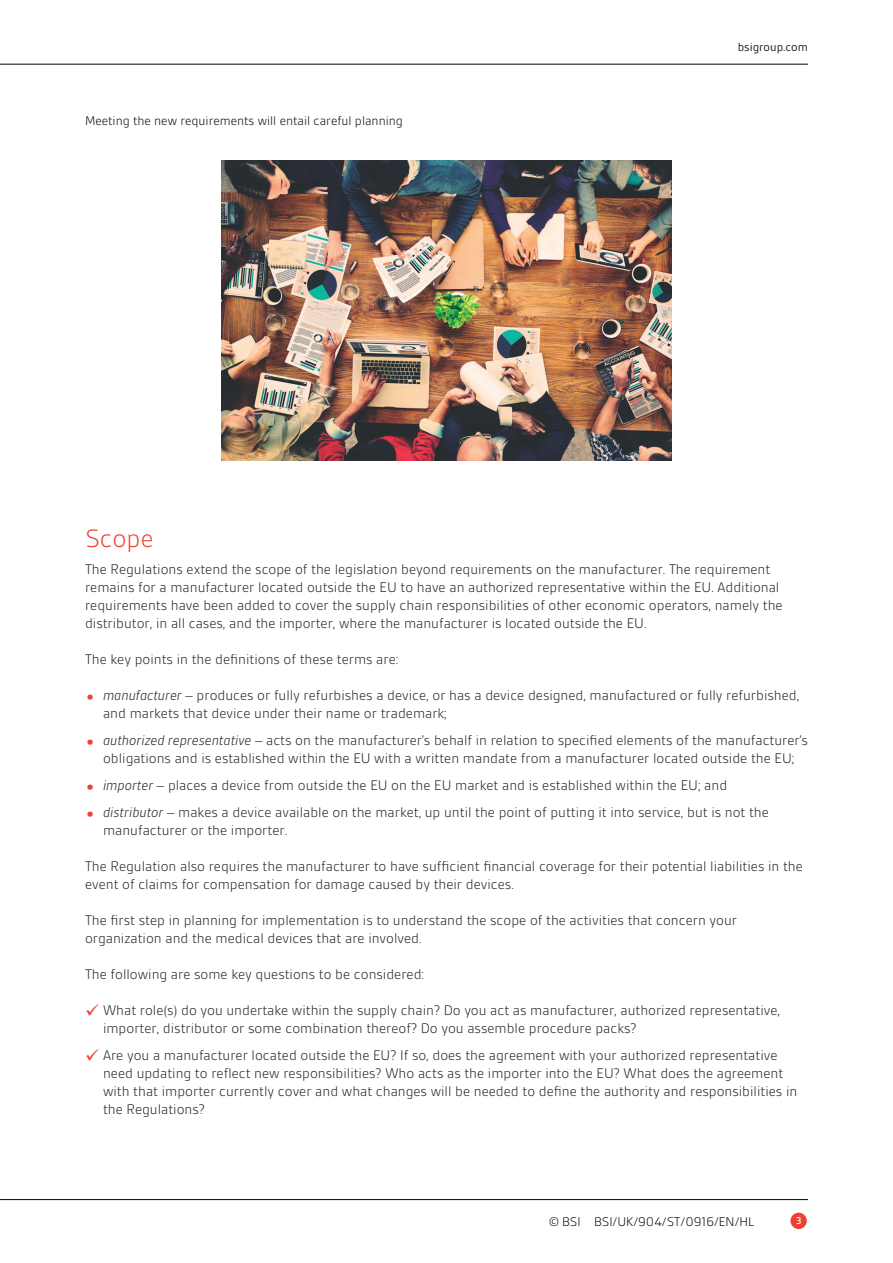
<style>
.page{position:relative;width:893px;height:1263px;background:#fff}
.page>*{position:absolute;margin:0;border:0;box-sizing:border-box;transform-origin:0 0}
.A_heading{font:300 27px "BSI Gesta";color:#ee4134}
.Bullet_list{font:300 15px/18px "BSI Gesta";color:#231f20}
.Text{font:300 15px/18px "BSI Gesta";color:#231f20}
.Bullet_list_end{font:300 15px/18px "BSI Gesta";color:#231f20}
.Fig_legend{font:300 13.5px "BSI Gesta";color:#030106}
.t1{font:12.75px "BSI Gesta";color:#231f20}
.t2{font:500 10.5px "BSI Gesta";color:#fff}
.s1{font-size:27px;color:#ee4134}
.s2{font-style:italic}
.s3{color:#ee4134}
</style>
<div class="page">
<hr style="left:0;top:1199px;width:808px;height:1px;background:#030106">
<hr style="left:0;top:64px;width:808px;height:1px;background:#030106">
<div style="left:790px;top:1213px;width:17px;height:16px;background:#ee4134;border-radius:50%"></div>
<img style="left:222px;top:160px;width:449px;height:300px">
<p class="Fig_legend" style="left:85px;top:114px;width:319px">Meeting the new requirements will entail careful planning</p>
<p class="t1" style="left:738px;top:40px;width:72px">bsigroup.com</p>
<p class="A_heading" style="left:85px;top:524px;width:70px">Scope</p>
<p class="Text" style="left:85px;top:560px;width:699px">The Regulations extend the scope of the legislation beyond requirements on the manufacturer. The requirement remains for a manufacturer located outside the EU to have an authorized representative within the EU. Additional requirements have been added to cover the supply chain responsibilities of other economic operators, namely the distributor, in all cases, and the importer, where the manufacturer is located outside the EU.</p>
<p class="Text" style="left:85px;top:650px;width:315px">The key points in the definitions of these terms are:</p>
<p class="Bullet_list" style="left:103px;top:686px;width:698px;text-indent:-18px"><span class="s1">•</span> <span class="s2">manufacturer</span> – produces or fully refurbishes a device, or has a device designed, manufactured or fully refurbished, and markets that device under their name or trademark;</p>
<p class="Bullet_list" style="left:85px;top:731px;width:724px;text-align:center"><span class="s1">•</span> <span class="s2">authorized representative</span> – acts on the manufacturer’s behalf in relation to specified elements of the manufacturer’s obligations and is established within the EU with a written mandate from a manufacturer located outside the EU;</p>
<p class="Bullet_list" style="left:85px;top:776px;width:644px"><span class="s1">•</span> <span class="s2">importer</span> – places a device from outside the EU on the EU market and is established within the EU; and</p>
<p class="Bullet_list_end" style="left:103px;top:803px;width:667px;text-indent:-18px"><span class="s1">•</span> <span class="s2">distributor</span> – makes a device available on the market, up until the point of putting it into service, but is not the manufacturer or the importer.</p>
<p class="Text" style="left:85px;top:857px;width:719px">The Regulation also requires the manufacturer to have sufficient financial coverage for their potential liabilities in the event of claims for compensation for damage caused by their devices.</p>
<p class="Text" style="left:85px;top:911px;width:653px">The first step in planning for implementation is to understand the scope of the activities that concern your organization and the medical devices that are involved.</p>
<p class="Text" style="left:85px;top:965px;width:341px">The following are some key questions to be considered:</p>
<p class="Bullet_list" style="left:103px;top:1001px;width:678px;text-indent:-18px"><span class="s3">✓</span> What role(s) do you undertake within the supply chain? Do you act as manufacturer, authorized representative, importer, distributor or some combination thereof? Do you assemble procedure packs?</p>
<p class="Bullet_list" style="left:103px;top:1046px;width:696px;text-indent:-18px"><span class="s3">✓</span> Are you a manufacturer located outside the EU? If so, does the agreement with your authorized representative need updating to reflect new responsibilities? Who acts as the importer into the EU? What does the agreement with that importer currently cover and what changes will be needed to define the authority and responsibilities in the Regulations?</p>
<p class="Fig_legend" style="left:549px;top:1214px;width:207px">© BSI BSI/UK/904/ST/0916/EN/HL</p>
<p class="t2" style="left:796px;top:1215px;width:7px">3</p>
</div>
